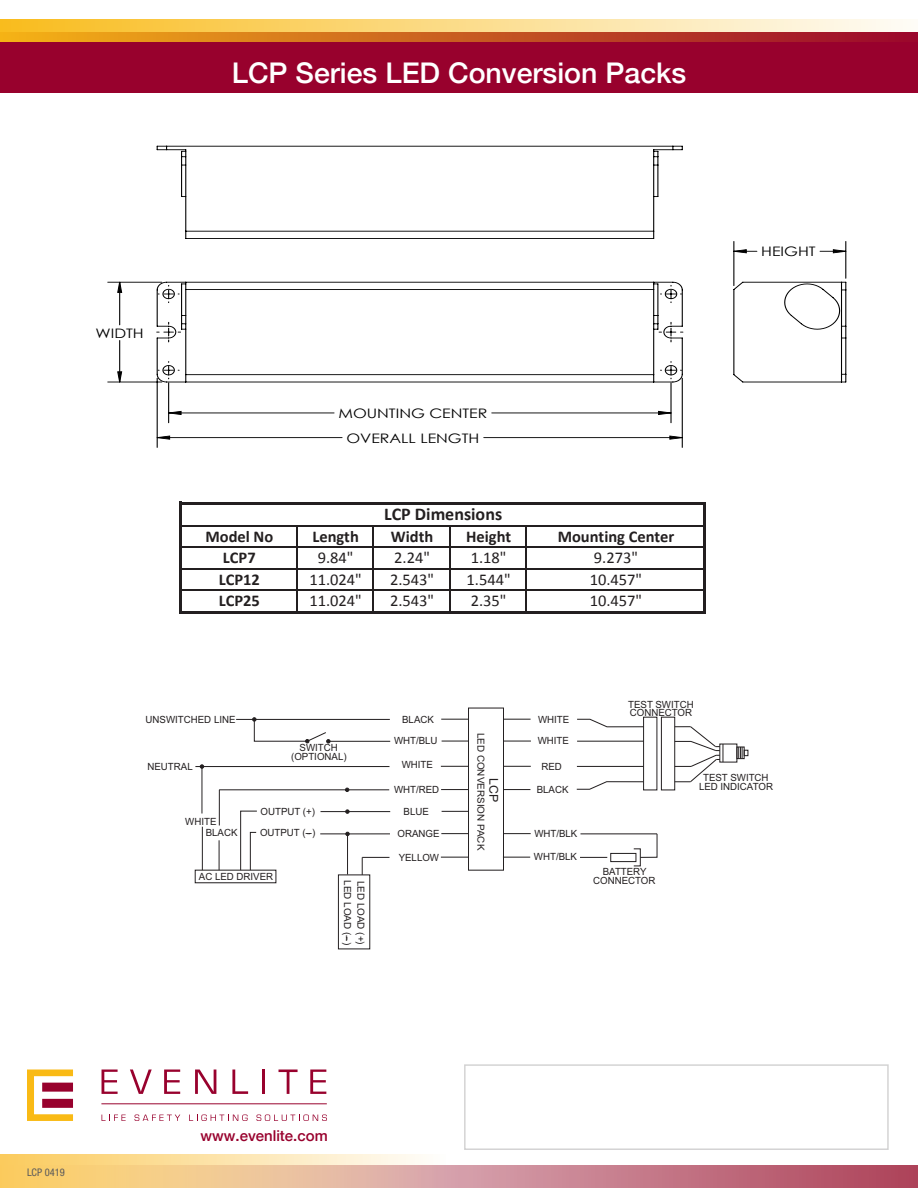
<style>
.page{position:relative;width:918px;height:1188px;background:#fff}
.page>*{position:absolute;margin:0;border:0;box-sizing:border-box;transform-origin:0 0}
._7_A_Subhead{font:500 28.5px "Helvetica Neue";color:#fff}
.t1{font:700 18px "Calibri";color:#231f20}
.t2{font:16.5px "Calibri";color:#231f20}
.t3{font:700 16.5px "Calibri";color:#231f20}
.t4{font:500 15px "Helvetica Neue";color:#98012d}
.t5{font:13.05px "Century Gothic";color:#000;scale:1.21 1}
.t6{font:12.15px "Arial";color:#231f20}
.t7{font:condensed 10.5px "Helvetica Neue";color:#59595b}
.t8{font:9.9px/21.8px "Arial";color:#231f20;text-align:center}
.t9{font:9.75px "Arial";color:#231f20}
</style>
<div class="page">
<div style="left:0;top:32px;width:918px;height:61px;background:#98012d"></div>
<svg style="left:0;top:20px;width:907px;height:22px;background:#e4a259"></svg>
<svg style="left:446px;top:1165px;width:472px;height:23px;background:#c17283"></svg>
<svg style="left:0;top:1155px;width:446px;height:33px;background:#f2cd98"></svg>
<svg style="left:102px;top:1115px;width:24px;height:6px"></svg>
<svg style="left:135px;top:1115px;width:45px;height:6px"></svg>
<svg style="left:189px;top:1115px;width:59px;height:6px"></svg>
<svg style="left:256px;top:1115px;width:71px;height:6px"></svg>
<svg style="left:27px;top:1070px;width:46px;height:51px"></svg>
<svg style="left:102px;top:1070px;width:16px;height:24px"></svg>
<svg style="left:130px;top:1070px;width:22px;height:24px"></svg>
<svg style="left:164px;top:1070px;width:16px;height:24px"></svg>
<svg style="left:195px;top:1070px;width:21px;height:24px"></svg>
<svg style="left:232px;top:1070px;width:16px;height:24px"></svg>
<hr style="left:262px;top:1070px;width:3px;height:24px;background:#98012d">
<svg style="left:279px;top:1070px;width:19px;height:24px"></svg>
<svg style="left:310px;top:1070px;width:16px;height:24px"></svg>
<hr style="left:101px;top:1103px;width:226px;height:1px;background:#98012d">
<hr style="left:108px;top:282px;width:54px;height:1px;background:#000">
<hr style="left:108px;top:382px;width:54px;height:1px;background:#000">
<hr style="left:157px;top:378px;width:1px;height:69px;background:#000">
<hr style="left:682px;top:378px;width:1px;height:69px;background:#000">
<hr style="left:734px;top:241px;width:1px;height:45px;background:#000">
<hr style="left:845px;top:241px;width:1px;height:37px;background:#000">
<svg style="left:118px;top:250px;width:728px;height:189px"></svg>
<svg style="left:156px;top:281px;width:527px;height:102px"></svg>
<hr style="left:653px;top:150px;width:1px;height:81px;background:#000">
<hr style="left:186px;top:231px;width:468px;height:1px;background:#000">
<hr style="left:185px;top:150px;width:1px;height:81px;background:#000">
<hr style="left:167px;top:146px;width:506px;height:1px;background:#000">
<hr style="left:186px;top:238px;width:468px;height:1px;background:#000">
<hr style="left:181px;top:165px;width:1px;height:32px;background:#000">
<hr style="left:657px;top:165px;width:1px;height:32px;background:#000">
<svg style="left:654px;top:146px;width:29px;height:20px"></svg>
<svg style="left:157px;top:146px;width:29px;height:20px"></svg>
<svg style="left:733px;top:281px;width:114px;height:102px"></svg>
<div style="left:468px;top:708px;width:36px;height:162px;border:1px solid #231f20"></div>
<svg style="left:441px;top:719px;width:28px;height:1px"></svg>
<svg style="left:442px;top:741px;width:27px;height:1px"></svg>
<svg style="left:441px;top:789px;width:27px;height:1px"></svg>
<svg style="left:441px;top:766px;width:27px;height:1px"></svg>
<svg style="left:441px;top:857px;width:27px;height:1px"></svg>
<svg style="left:442px;top:811px;width:27px;height:1px"></svg>
<svg style="left:441px;top:833px;width:28px;height:1px"></svg>
<svg style="left:503px;top:719px;width:28px;height:1px"></svg>
<svg style="left:504px;top:741px;width:27px;height:1px"></svg>
<svg style="left:503px;top:789px;width:27px;height:1px"></svg>
<svg style="left:504px;top:766px;width:27px;height:1px"></svg>
<svg style="left:503px;top:857px;width:27px;height:1px"></svg>
<svg style="left:503px;top:833px;width:28px;height:1px"></svg>
<div style="left:643px;top:717px;width:14px;height:73px;border:1px solid #231f20"></div>
<hr style="left:577px;top:741px;width:67px;height:1px;background:#231f20">
<hr style="left:577px;top:766px;width:67px;height:1px;background:#231f20">
<svg style="left:577px;top:719px;width:67px;height:8px"></svg>
<svg style="left:576px;top:781px;width:68px;height:9px"></svg>
<div style="left:661px;top:717px;width:14px;height:73px;border:1px solid #231f20"></div>
<div style="left:720px;top:744px;width:17px;height:18px;border:1px solid #231f20"></div>
<div style="left:737px;top:747px;width:7px;height:12px;border:1px solid #231f20"></div>
<svg style="left:738px;top:747px;width:10px;height:12px"></svg>
<svg style="left:675px;top:726px;width:49px;height:57px"></svg>
<svg style="left:580px;top:857px;width:27px;height:1px"></svg>
<hr style="left:581px;top:834px;width:76px;height:1px;background:#231f20">
<div style="left:611px;top:853px;width:25px;height:9px;border:1px solid #231f20"></div>
<div style="left:634px;top:849px;width:7px;height:17px;border:1px solid #231f20"></div>
<svg style="left:640px;top:833px;width:17px;height:25px"></svg>
<hr style="left:236px;top:719px;width:154px;height:1px;background:#231f20">
<hr style="left:328px;top:741px;width:62px;height:1px;background:#231f20">
<hr style="left:219px;top:790px;width:170px;height:1px;background:#231f20">
<hr style="left:195px;top:766px;width:194px;height:1px;background:#231f20">
<hr style="left:321px;top:811px;width:69px;height:1px;background:#231f20">
<hr style="left:348px;top:834px;width:42px;height:1px;background:#231f20">
<div style="left:338px;top:875px;width:32px;height:74px;border:1px solid #231f20"></div>
<svg style="left:362px;top:857px;width:27px;height:18px"></svg>
<hr style="left:347px;top:834px;width:1px;height:41px;background:#231f20">
<div style="left:195px;top:870px;width:81px;height:13px;border:1px solid #231f20"></div>
<svg style="left:240px;top:811px;width:17px;height:60px"></svg>
<hr style="left:219px;top:840px;width:1px;height:30px;background:#231f20">
<hr style="left:202px;top:827px;width:1px;height:43px;background:#231f20">
<hr style="left:219px;top:790px;width:1px;height:35px;background:#231f20">
<hr style="left:202px;top:767px;width:1px;height:46px;background:#231f20">
<svg style="left:345px;top:788px;width:4px;height:4px"></svg>
<svg style="left:320px;top:832px;width:29px;height:4px"></svg>
<svg style="left:252px;top:718px;width:78px;height:25px"></svg>
<hr style="left:179px;top:502px;width:3px;height:112px;background:#231f20">
<hr style="left:296px;top:526px;width:1px;height:85px;background:#231f20">
<hr style="left:449px;top:526px;width:1px;height:85px;background:#231f20">
<hr style="left:703px;top:505px;width:3px;height:109px;background:#231f20">
<hr style="left:372px;top:526px;width:2px;height:85px;background:#231f20">
<hr style="left:525px;top:526px;width:2px;height:85px;background:#231f20">
<hr style="left:182px;top:502px;width:524px;height:3px;background:#231f20">
<hr style="left:182px;top:525px;width:521px;height:1px;background:#231f20">
<hr style="left:182px;top:546px;width:521px;height:2px;background:#231f20">
<hr style="left:182px;top:568px;width:521px;height:1px;background:#231f20">
<hr style="left:182px;top:589px;width:521px;height:2px;background:#231f20">
<hr style="left:182px;top:611px;width:524px;height:3px;background:#231f20">
<p class="_7_A_Subhead" style="left:232px;top:50px;width:456px">LCP Series LED Conversion Packs</p>
<p class="t5" style="left:96px;top:324px;width:41px">WIDTH</p>
<p class="t2" style="left:385px;top:395px;width:55px">7 Watt*</p>
<p class="t5" style="left:338px;top:404px;width:125px">MOUNTING CENTER</p>
<p class="t5" style="left:346px;top:429px;width:111px">OVERALL LENGTH</p>
<p class="t1" style="left:384px;top:503px;width:120px">LCP Dimensions</p>
<p class="t3" style="left:205px;top:526px;width:69px">Model No</p>
<h3 class="t3" style="left:312px;top:526px;width:48px">Length</h3>
<h3 class="t3" style="left:391px;top:526px;width:44px">Width</h3>
<h3 class="t3" style="left:466px;top:526px;width:47px">Height</h3>
<p class="t3" style="left:558px;top:526px;width:118px">Mounting Center</p>
<p class="t3" style="left:223px;top:547px;width:34px">LCP7</p>
<h3 class="t2" style="left:318px;top:547px;width:37px">9.84"</h3>
<h3 class="t2" style="left:394px;top:547px;width:37px">2.24"</h3>
<h3 class="t2" style="left:471px;top:547px;width:37px">1.18"</h3>
<p class="t2" style="left:594px;top:547px;width:46px">9.273"</p>
<p class="t3" style="left:219px;top:569px;width:43px">LCP12</p>
<h3 class="t2" style="left:309px;top:569px;width:54px">11.024"</h3>
<h3 class="t2" style="left:390px;top:569px;width:46px">2.543"</h3>
<h3 class="t2" style="left:467px;top:569px;width:46px">1.544"</h3>
<h3 class="t2" style="left:590px;top:569px;width:54px">10.457"</h3>
<p class="t3" style="left:219px;top:590px;width:43px">LCP25</p>
<h3 class="t2" style="left:309px;top:590px;width:54px">11.024"</h3>
<h3 class="t2" style="left:390px;top:590px;width:46px">2.543"</h3>
<h3 class="t2" style="left:471px;top:590px;width:37px">2.35"</h3>
<p class="t2" style="left:590px;top:590px;width:54px">10.457"</p>
<p class="t5" style="left:761px;top:242px;width:46px">HEIGHT</p>
<p class="t8" style="left:146px;top:709px;width:91px">UNSWITCHED LINE</p>
<p class="t8" style="left:148px;top:756px;width:47px">NEUTRAL</p>
<p class="t8" style="left:300px;top:737px;width:40px">SWITCH</p>
<p class="t8" style="left:291px;top:746px;width:57px">(OPTIONAL)</p>
<p class="t8" style="left:260px;top:801px;width:57px;line-height:21.3px;text-align:left">OUTPUT (+)<br>OUTPUT (--)</p>
<p class="t8" style="left:199px;top:866px;width:76px">AC LED DRIVER</p>
<p class="t8" style="left:185px;top:811px;width:33px">WHITE</p>
<p class="t8" style="left:206px;top:822px;width:33px">BLACK</p>
<p class="t9" style="left:354px;top:880px;width:66px;rotate:90deg">LED LOAD (--)</p>
<p class="t9" style="left:367px;top:881px;width:66px;rotate:90deg">LED LOAD (+)</p>
<p class="t8" style="left:402px;top:709px;width:33px">BLACK</p>
<p class="t8" style="left:402px;top:754px;width:33px">WHITE</p>
<p class="t8" style="left:394px;top:779px;width:47px">WHT/RED<br>BLUE</p>
<p class="t8" style="left:398px;top:823px;width:44px">ORANGE</p>
<p class="t8" style="left:399px;top:846px;width:42px">YELLOW</p>
<p class="t8" style="left:394px;top:730px;width:45px">WHT/BLU</p>
<p class="t9" style="left:487px;top:733px;width:119px;rotate:90deg">LED CONVERSION PACK</p>
<p class="t6" style="left:502px;top:778px;width:26px;rotate:90deg">LCP</p>
<p class="t8" style="left:538px;top:708px;width:33px">WHITE</p>
<p class="t8" style="left:541px;top:755px;width:22px">RED</p>
<p class="t8" style="left:538px;top:730px;width:33px">WHITE</p>
<p class="t8" style="left:537px;top:779px;width:33px">BLACK</p>
<p class="t8" style="left:534px;top:823px;width:45px">WHT/BLK</p>
<p class="t8" style="left:534px;top:846px;width:45px">WHT/BLK</p>
<p class="t8" style="left:628px;top:700px;width:67px;line-height:8.1px;text-align:left">TEST SWITCH<br>CONNECTOR</p>
<p class="t8" style="left:603px;top:861px;width:45px">BATTERY</p>
<p class="t8" style="left:593px;top:870px;width:64px">CONNECTOR</p>
<p class="t8" style="left:699px;top:773px;width:75px;line-height:9.1px">TEST SWITCH<br>LED INDICATOR</p>
<p class="t7" style="left:27px;top:1166px;width:39px">LCP 0419</p>
<p class="t4" style="left:201px;top:1124px;width:129px">www.evenlite.com</p>
</div>
